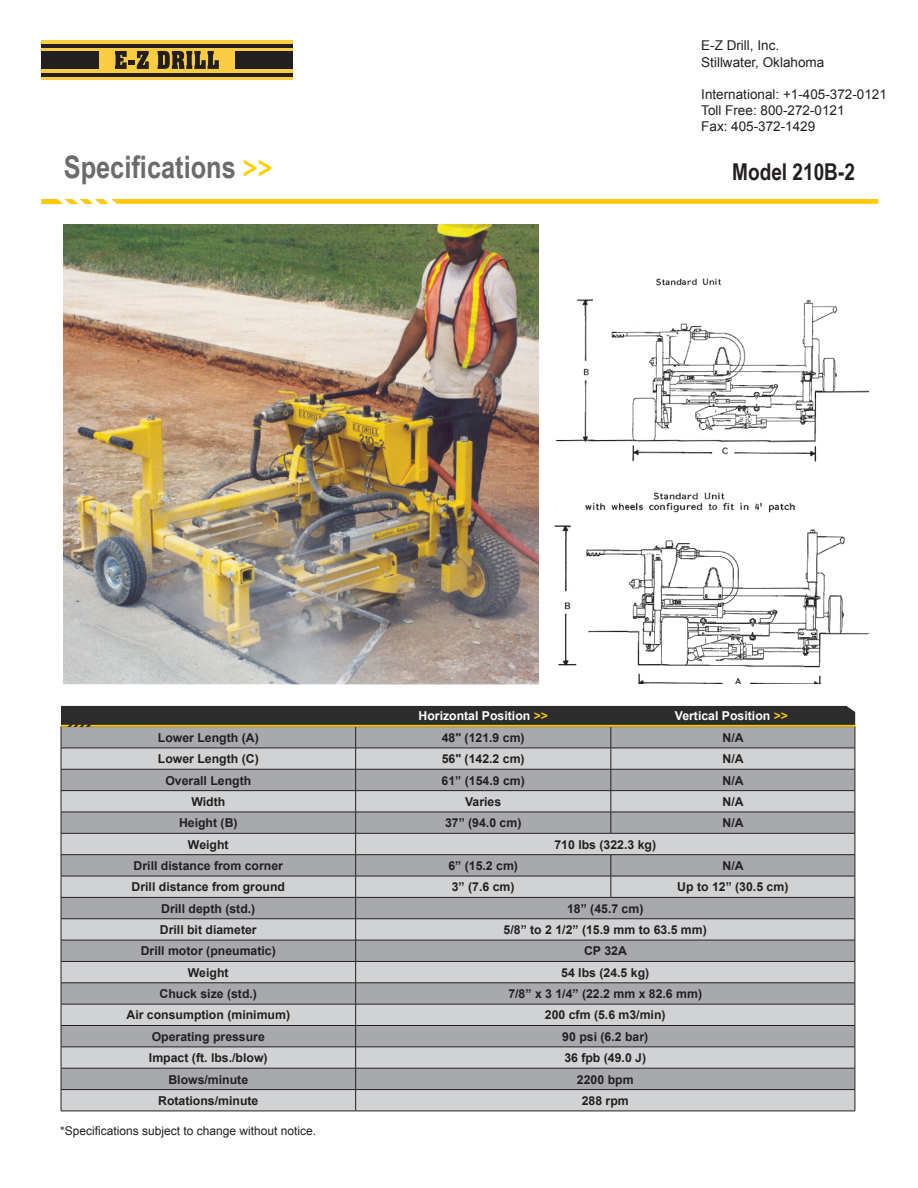
<style>
.page{position:relative;width:918px;height:1188px;background:#fff}
.page>*{position:absolute;margin:0;border:0;box-sizing:border-box;transform-origin:0 0}
.t1{font:700 30.9px "Arial Narrow";color:#6b6b6e}
.t2{font:700 23.25px "Arial Narrow";color:#231f20}
.t3{font:13.5px/16.2px "Arial";color:#231f20}
.t4{font:700 12.3px "Arial";color:#231f20}
.t5{font:700 12.3px "Arial";color:#fff}
.t6{font:12px "Arial";color:#231f20}
.s1{color:#fed105}
.s2{color:#fec80b}
</style>
<div class="page">
<svg style="left:41px;top:199px;width:837px;height:5px;background:#fecb1d"></svg>
<div style="left:41px;top:40px;width:251px;height:40px;background:#f9cc42"></div>
<svg style="left:115px;top:51px;width:34px;height:18px"></svg>
<svg style="left:158px;top:51px;width:61px;height:18px"></svg>
<div style="left:41px;top:51px;width:57px;height:18px;background:#231f20"></div>
<div style="left:235px;top:51px;width:57px;height:18px;background:#231f20"></div>
<hr style="left:41px;top:73px;width:251px;height:4px;background:#231f20">
<hr style="left:41px;top:44px;width:251px;height:4px;background:#231f20">
<img style="left:556px;top:278px;width:313px;height:184px">
<img style="left:554px;top:488px;width:316px;height:196px">
<hr style="left:61px;top:1111px;width:295px;height:1px;background:#231f20">
<hr style="left:356px;top:1111px;width:255px;height:1px;background:#231f20">
<hr style="left:611px;top:1111px;width:244px;height:1px;background:#231f20">
<svg style="left:61px;top:706px;width:795px;height:405px;background:#aeafb1"></svg>
<img style="left:64px;top:225px;width:474px;height:459px">
<h1 class="t1" style="left:64px;top:144px;width:210px">Specifications <span class="s1">&gt;&gt;</span></h1>
<p class="t3" style="left:701px;top:38px;width:125px">E-Z Drill, Inc.<br>Stillwater, Oklahoma</p>
<p class="t3" style="left:701px;top:86px;width:187px">International: +1-405-372-0121<br>Toll Free: 800-272-0121<br>Fax: 405-372-1429</p>
<h2 class="t2" style="left:732px;top:154px;width:124px">Model 210B-2</h2>
<p class="t5" style="left:419px;top:708px;width:131px">Horizontal Position <span class="s2">&gt;&gt;</span></p>
<p class="t5" style="left:675px;top:708px;width:115px">Vertical Position <span class="s2">&gt;&gt;</span></p>
<p class="t4" style="left:158px;top:729px;width:102px">Lower Length (A)</p>
<p class="t4" style="left:442px;top:729px;width:84px">48" (121.9 cm)</p>
<p class="t4" style="left:723px;top:729px;width:23px">N/A</p>
<p class="t4" style="left:158px;top:751px;width:102px">Lower Length (C)</p>
<p class="t4" style="left:442px;top:751px;width:84px">56" (142.2 cm)</p>
<p class="t4" style="left:723px;top:751px;width:23px">N/A</p>
<p class="t4" style="left:165px;top:772px;width:87px">Overall Length</p>
<p class="t4" style="left:442px;top:772px;width:85px">61” (154.9 cm)</p>
<p class="t4" style="left:723px;top:772px;width:23px">N/A</p>
<p class="t4" style="left:191px;top:793px;width:35px">Width</p>
<p class="t4" style="left:465px;top:793px;width:38px">Varies</p>
<p class="t4" style="left:723px;top:793px;width:23px">N/A</p>
<p class="t4" style="left:179px;top:815px;width:60px">Height (B)</p>
<p class="t4" style="left:445px;top:815px;width:78px">37” (94.0 cm)</p>
<p class="t4" style="left:723px;top:815px;width:23px">N/A</p>
<p class="t4" style="left:188px;top:836px;width:42px">Weight</p>
<p class="t4" style="left:554px;top:836px;width:103px">710 lbs (322.3 kg)</p>
<p class="t4" style="left:134px;top:857px;width:151px">Drill distance from corner</p>
<p class="t4" style="left:448px;top:857px;width:71px">6” (15.2 cm)</p>
<p class="t4" style="left:723px;top:857px;width:23px">N/A</p>
<p class="t4" style="left:132px;top:879px;width:155px">Drill distance from ground</p>
<p class="t4" style="left:452px;top:879px;width:64px">3” (7.6 cm)</p>
<p class="t4" style="left:677px;top:879px;width:113px">Up to 12” (30.5 cm)</p>
<p class="t4" style="left:161px;top:900px;width:96px">Drill depth (std.)</p>
<p class="t4" style="left:567px;top:900px;width:78px">18” (45.7 cm)</p>
<p class="t4" style="left:160px;top:922px;width:98px">Drill bit diameter</p>
<p class="t4" style="left:504px;top:922px;width:205px">5/8” to 2 1/2” (15.9 mm to 63.5 mm)</p>
<p class="t4" style="left:141px;top:943px;width:137px">Drill motor (pneumatic)</p>
<p class="t4" style="left:584px;top:943px;width:44px">CP 32A</p>
<p class="t4" style="left:188px;top:964px;width:42px">Weight</p>
<p class="t4" style="left:561px;top:964px;width:89px">54 lbs (24.5 kg)</p>
<p class="t4" style="left:160px;top:986px;width:99px">Chuck size (std.)</p>
<p class="t4" style="left:508px;top:986px;width:195px">7/8” x 3 1/4” (22.2 mm x 82.6 mm)</p>
<p class="t4" style="left:126px;top:1007px;width:165px">Air consumption (minimum)</p>
<p class="t4" style="left:545px;top:1007px;width:122px">200 cfm (5.6 m3/min)</p>
<p class="t4" style="left:152px;top:1028px;width:115px">Operating pressure</p>
<p class="t4" style="left:562px;top:1028px;width:87px">90 psi (6.2 bar)</p>
<p class="t4" style="left:149px;top:1050px;width:120px">Impact (ft. lbs./blow)</p>
<p class="t4" style="left:564px;top:1050px;width:83px">36 fpb (49.0 J)</p>
<p class="t4" style="left:168px;top:1071px;width:81px">Blows/minute</p>
<p class="t4" style="left:577px;top:1071px;width:58px">2200 bpm</p>
<p class="t4" style="left:158px;top:1092px;width:102px">Rotations/minute</p>
<p class="t4" style="left:582px;top:1092px;width:49px">288 rpm</p>
<p class="t6" style="left:60px;top:1123px;width:258px">*Specifications subject to change without notice.</p>
</div>
